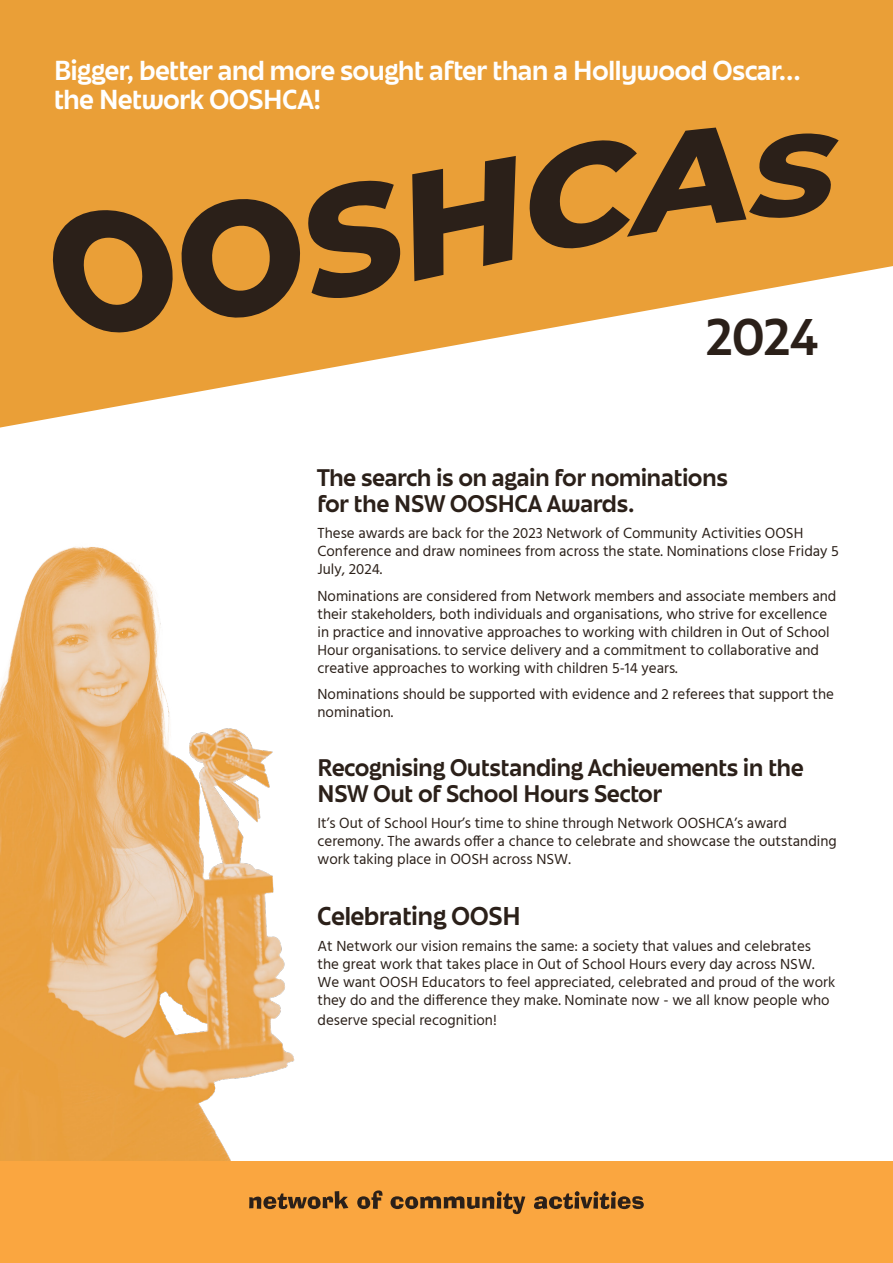
<style>
.page{position:relative;width:893px;height:1263px;background:#fff}
.page>*{position:absolute;margin:0;border:0;box-sizing:border-box;transform-origin:0 0}
.t1{font:45px "June Expt Variable Active";color:#2b2019}
.t2{font:24px "June Expt Variable Active";letter-spacing:-.01em;color:#fff}
.t3{font:22.5px "June Expt Variable Active";color:#2b2019}
.t4{font:21px/25.5px "June Expt Variable Active";color:#2b2019}
.t5{font:15px/18px "Hind";color:#2b2019}
</style>
<div class="page">
<img style="left:0;top:546px;width:295px;height:615px">
<div style="left:0;top:1161px;width:893px;height:102px;background:#faa640"></div>
<svg style="left:0;top:0;width:893px;height:428px;fill:#ea9f37"></svg>
<svg style="left:52px;top:210px;width:122px;height:123px"></svg>
<svg style="left:181px;top:198px;width:120px;height:120px"></svg>
<svg style="left:308px;top:181px;width:92px;height:117px"></svg>
<svg style="left:412px;top:156px;width:104px;height:125px"></svg>
<svg style="left:529px;top:128px;width:310px;height:121px"></svg>
<svg style="left:249px;top:1191px;width:99px;height:18px"></svg>
<svg style="left:357px;top:1190px;width:25px;height:19px"></svg>
<svg style="left:391px;top:1191px;width:134px;height:23px"></svg>
<svg style="left:534px;top:1191px;width:110px;height:18px"></svg>
<p class="t2" style="left:54px;top:54px;width:748px">Bigger, better and more sought after than a Hollywood Oscar...</p>
<p class="t2" style="left:54px;top:83px;width:269px">the Network OOSHCA!</p>
<p class="t1" style="left:707px;top:307px;width:113px">2024</p>
<p class="t4" style="left:317px;top:465px;width:412px">The search is on again for nominations for the NSW OOSHCA Awards.</p>
<p class="t5" style="left:317px;top:525px;width:523px">These awards are back for the 2023 Network of Community Activities OOSH<br>Conference and draw nominees from across the state. Nominations close Friday 5<br>July, 2024.</p>
<p class="t5" style="left:317px;top:587px;width:520px">Nominations are considered from Network members and associate members and their stakeholders, both individuals and organisations, who strive for excellence in practice and innovative approaches to working with children in Out of School Hour organisations. to service delivery and a commitment to collaborative and creative approaches to working with children 5-14 years.</p>
<p class="t5" style="left:317px;top:686px;width:518px">Nominations should be supported with evidence and 2 referees that support the nomination.</p>
<p class="t4" style="left:317px;top:755px;width:487px">Recognising Outstanding Achievements in the<br>NSW Out of School Hours Sector</p>
<p class="t5" style="left:317px;top:815px;width:521px">It’s Out of School Hour’s time to shine through Network OOSHCA’s award ceremony. The awards offer a chance to celebrate and showcase the outstanding work taking place in OOSH across NSW.</p>
<p class="t3" style="left:317px;top:900px;width:205px">Celebrating OOSH</p>
<p class="t5" style="left:317px;top:938px;width:519px">At Network our vision remains the same: a society that values and celebrates the great work that takes place in Out of School Hours every day across NSW.<br>We want OOSH Educators to feel appreciated, celebrated and proud of the work they do and the difference they make. Nominate now - we all know people who</p>
<p class="t5" style="left:317px;top:1012px;width:181px">deserve special recognition!</p>
</div>
